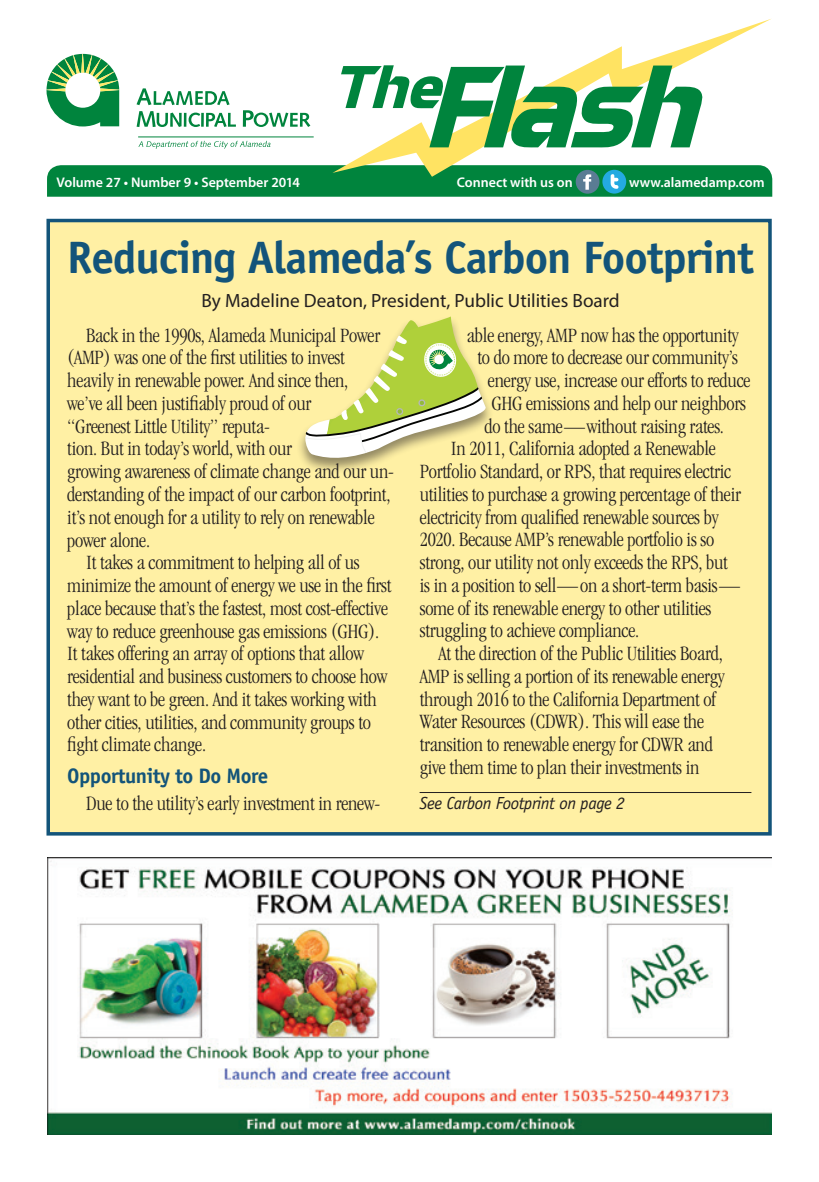
<style>
.page{position:relative;width:819px;height:1182px;background:#fff}
.page>*{position:absolute;margin:0;border:0;box-sizing:border-box;transform-origin:0 0}
.t1{font:700 45.5px "Officina Sans";letter-spacing:-.025em;color:#13547a}
.t2{font:300 condensed 21px "Garamond";letter-spacing:-.01em;color:#231f20}
.t3{font:700 21px "Officina Sans";letter-spacing:-.025em;color:#13547a}
.t4{font:19.25px "Myriad Pro";color:#231f20}
.t5{font:italic 17.5px "Officina Sans";letter-spacing:-.025em;color:#231f20}
.t6{font:600 14px "Myriad Pro";color:#fff}
</style>
<div class="page">
<div style="left:46px;top:219px;width:726px;height:616px;background:#fff0a4;border:4px solid #13547a"></div>
<svg style="left:137px;top:88px;width:93px;height:17px"></svg>
<svg style="left:138px;top:141px;width:133px;height:8px"></svg>
<hr style="left:138px;top:137px;width:176px;height:1px;background:#00843d">
<svg style="left:46px;top:54px;width:73px;height:72px"></svg>
<svg style="left:137px;top:111px;width:63px;height:16px"></svg>
<hr style="left:201px;top:113px;width:3px;height:14px;background:#00843d">
<svg style="left:206px;top:113px;width:30px;height:14px"></svg>
<svg style="left:243px;top:110px;width:67px;height:17px"></svg>
<svg style="left:346px;top:19px;width:425px;height:146px"></svg>
<svg style="left:341px;top:65px;width:363px;height:83px"></svg>
<svg style="left:47px;top:165px;width:725px;height:32px;background:#0b8846"></svg>
<div style="left:296px;top:315px;width:199px;height:159px;background:#231f20;opacity:.5"></div>
<svg style="left:304px;top:316px;width:183px;height:144px"></svg>
<hr style="left:420px;top:792px;width:331px;height:1px;background:#231f20">
<img style="left:47px;top:857px;width:725px;height:277px">
<p class="t6" style="left:57px;top:173px;width:245px">Volume 27 • Number 9 • September 2014</p>
<p class="t6" style="left:457px;top:173px;width:117px">Connect with us on</p>
<p class="t6" style="left:629px;top:173px;width:137px">www.alamedamp.com</p>
<h1 class="t1" style="left:67px;top:229px;width:688px">Reducing Alameda’s Carbon Footprint</h1>
<p class="t4" style="left:201px;top:288px;width:420px">By Madeline Deaton, President, Public Utilities Board</p>
<p class="t2" style="left:86px;top:323px;width:295px">Back in the 1990s, Alameda Municipal Power</p>
<p class="t2" style="left:67px;top:346px;width:279px">(AMP) was one of the first utilities to invest</p>
<p class="t2" style="left:67px;top:369px;width:283px">heavily in renewable power. And since then,</p>
<p class="t2" style="left:67px;top:392px;width:246px">we’ve all been justifiably proud of our</p>
<p class="t2" style="left:67px;top:414px;width:204px">“Greenest Little Utility” reputa-</p>
<p class="t2" style="left:67px;top:437px;width:226px">tion. But in today’s world, with our</p>
<p class="t2" style="left:67px;top:460px;width:328px">growing awareness of climate change and our un-</p>
<p class="t2" style="left:67px;top:483px;width:325px">derstanding of the impact of our carbon footprint,</p>
<p class="t2" style="left:67px;top:505px;width:309px">it’s not enough for a utility to rely on renewable</p>
<p class="t2" style="left:67px;top:528px;width:84px">power alone.</p>
<p class="t2" style="left:86px;top:551px;width:275px">It takes a commitment to helping all of us</p>
<p class="t2" style="left:67px;top:574px;width:326px">minimize the amount of energy we use in the first</p>
<p class="t2" style="left:67px;top:596px;width:322px">place because that’s the fastest, most cost-effective</p>
<p class="t2" style="left:67px;top:619px;width:314px">way to reduce greenhouse gas emissions (GHG).</p>
<p class="t2" style="left:67px;top:642px;width:298px">It takes offering an array of options that allow</p>
<p class="t2" style="left:67px;top:665px;width:322px">residential and business customers to choose how</p>
<p class="t2" style="left:67px;top:687px;width:311px">they want to be green. And it takes working with</p>
<p class="t2" style="left:67px;top:710px;width:305px">other cities, utilities, and community groups to</p>
<p class="t2" style="left:67px;top:733px;width:140px">fight climate change.</p>
<p class="t3" style="left:67px;top:763px;width:202px">Opportunity to Do More</p>
<p class="t2" style="left:86px;top:791px;width:296px">Due to the utility’s early investment in renew-</p>
<p class="t2" style="left:467px;top:323px;width:273px">able energy, AMP now has the opportunity</p>
<p class="t2" style="left:477px;top:346px;width:262px">to do more to decrease our community’s</p>
<p class="t2" style="left:488px;top:369px;width:264px">energy use, increase our efforts to reduce</p>
<p class="t2" style="left:491px;top:392px;width:256px">GHG emissions and help our neighbors</p>
<p class="t2" style="left:484px;top:414px;width:241px">do the same—without raising rates.</p>
<p class="t2" style="left:451px;top:437px;width:266px">In 2011, California adopted a Renewable</p>
<p class="t2" style="left:420px;top:460px;width:313px">Portfolio Standard, or RPS, that requires electric</p>
<p class="t2" style="left:420px;top:483px;width:323px">utilities to purchase a growing percentage of their</p>
<p class="t2" style="left:420px;top:505px;width:300px">electricity from qualified renewable sources by</p>
<p class="t2" style="left:420px;top:528px;width:296px">2020. Because AMP’s renewable portfolio is so</p>
<p class="t2" style="left:420px;top:551px;width:310px">strong, our utility not only exceeds the RPS, but</p>
<p class="t2" style="left:420px;top:574px;width:322px">is in a position to sell—on a short-term basis—</p>
<p class="t2" style="left:420px;top:596px;width:293px">some of its renewable energy to other utilities</p>
<p class="t2" style="left:420px;top:619px;width:221px">struggling to achieve compliance.</p>
<p class="t2" style="left:439px;top:642px;width:286px">At the direction of the Public Utilities Board,</p>
<p class="t2" style="left:420px;top:665px;width:306px">AMP is selling a portion of its renewable energy</p>
<p class="t2" style="left:420px;top:687px;width:298px">through 2016 to the California Department of</p>
<p class="t2" style="left:420px;top:710px;width:286px">Water Resources (CDWR). This will ease the</p>
<p class="t2" style="left:420px;top:733px;width:295px">transition to renewable energy for CDWR and</p>
<p class="t2" style="left:420px;top:755px;width:281px">give them time to plan their investments in</p>
<p class="t5" style="left:420px;top:793px;width:207px">See Carbon Footprint on page 2</p>
</div>
